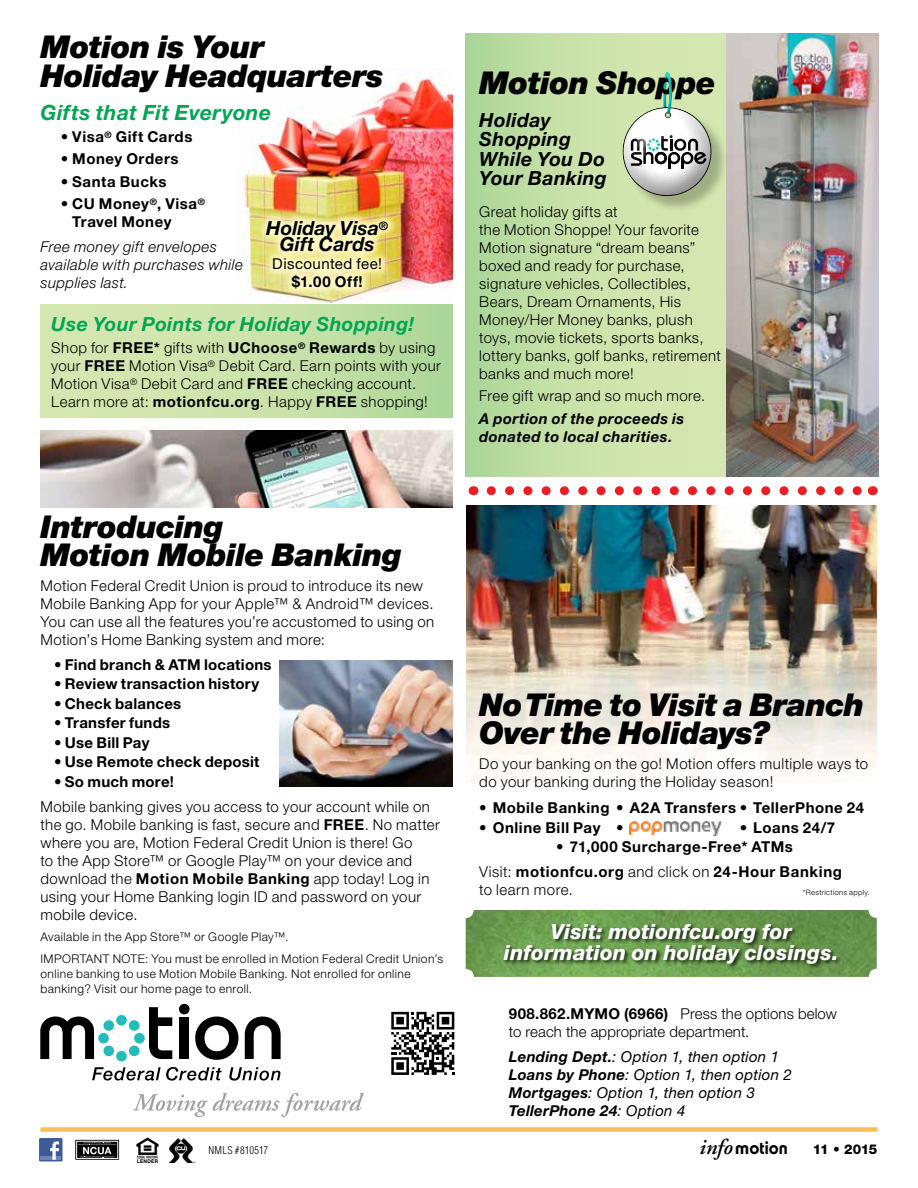
<style>
.page{position:relative;width:918px;height:1188px;background:#fff}
.page>*{position:absolute;margin:0;border:0;box-sizing:border-box;transform-origin:0 0}
.t1{font:italic 900 31.5px/28.5px "Helvetica Neue";letter-spacing:-.015em;color:#000}
.t2{font:30.15px "Logos Service P01";color:#000}
.t3{font:italic 800 21px/21px "Helvetica Neue";letter-spacing:.005em;color:#fff;text-align:center}
.t4{font:italic 700 21px "Helvetica Neue";letter-spacing:.02em;color:#00a651}
.t5{font:italic 700 19.5px/19.5px "Helvetica Neue";letter-spacing:.015em;color:#000;text-align:center}
.t6{font:italic 700 19.5px "Helvetica Neue";letter-spacing:.02em;color:#00a651}
.t7{font:600 18px "Bauhaus";letter-spacing:.005em;color:#000}
.t8{font:300 15px/18px "Helvetica Neue";letter-spacing:.03em;color:#000}
.t9{font:700 15px/18px "Helvetica Neue";letter-spacing:.03em;color:#000}
.t10{font:italic 15px/18px "Helvetica Neue";letter-spacing:.015em;color:#000}
.t11{font:300 15px/18px "Helvetica Neue";letter-spacing:.005em;color:#000}
.t12{font:italic 300 15px/18px "Helvetica Neue";letter-spacing:.03em;color:#000}
.t13{font:italic 700 15px/18px "Helvetica Neue";letter-spacing:.03em;color:#000}
.t14{font:15px "Helvetica Neue";letter-spacing:.025em;color:#000}
.t15{font:800 13.5px "Helvetica Neue";letter-spacing:-.025em;color:#000}
.t16{font:300 12px/21.8px "Helvetica Neue";letter-spacing:.035em;color:#000}
.t17{font:300 condensed 10.5px "Helvetica";letter-spacing:.02em;color:#000}
.t18{font:300 7.5px "Helvetica Neue";letter-spacing:.045em;color:#000}
.s1{font-weight:700}
.s2{font-weight:300}
.s3{font-size:34.5px}
.s4{font-family:"Adobe Garamond";font-style:italic;font-size:21.75px}
</style>
<div class="page">
<div style="left:466px;top:34px;width:261px;height:442px;background:linear-gradient(to right,#b3d99d,#ddeab5)"></div>
<div style="left:40px;top:1127px;width:838px;height:5px;background:#fdbe56"></div>
<div style="left:75px;top:1139px;width:45px;height:21px;border:1px solid #fff"></div>
<div style="left:76px;top:1141px;width:42px;height:18px;border:1px solid #fff"></div>
<svg style="left:78px;top:1142px;width:39px;height:16px"></svg>
<div style="left:39px;top:1138px;width:24px;height:23px;background:#3c5a98"></div>
<hr style="left:41px;top:1156px;width:20px;height:4px;background:#6d85b3">
<svg style="left:50px;top:1141px;width:9px;height:19px"></svg>
<svg style="left:391px;top:1012px;width:63px;height:63px"></svg>
<svg style="left:40px;top:1017px;width:54px;height:42px"></svg>
<svg style="left:149px;top:1007px;width:23px;height:52px"></svg>
<svg style="left:179px;top:1004px;width:59px;height:56px"></svg>
<svg style="left:245px;top:1017px;width:36px;height:42px"></svg>
<div style="left:98px;top:1033px;width:11px;height:11px;background:#22bcb9;border-radius:50%"></div>
<div style="left:116px;top:1051px;width:11px;height:10px;background:#22bcb9;border-radius:50%"></div>
<div style="left:134px;top:1033px;width:11px;height:11px;background:#22bcb9;border-radius:50%"></div>
<div style="left:116px;top:1015px;width:11px;height:11px;background:#22bcb9;border-radius:50%"></div>
<svg style="left:103px;top:1045px;width:11px;height:12px"></svg>
<svg style="left:128px;top:1045px;width:12px;height:12px"></svg>
<svg style="left:128px;top:1020px;width:12px;height:11px"></svg>
<svg style="left:103px;top:1020px;width:11px;height:11px"></svg>
<svg style="left:92px;top:1067px;width:130px;height:14px"></svg>
<svg style="left:229px;top:1067px;width:51px;height:14px"></svg>
<svg style="left:133px;top:1093px;width:231px;height:24px"></svg>
<img style="left:466px;top:910px;width:411px;height:67px">
<img style="left:466px;top:505px;width:411px;height:278px">
<svg style="left:491px;top:486px;width:371px;height:9px"></svg>
<img style="left:237px;top:76px;width:215px;height:229px">
<img style="left:40px;top:430px;width:412px;height:77px">
<div style="left:661px;top:69px;width:9px;height:35px;background:#d3e6af"></div>
<div style="left:40px;top:305px;width:412px;height:113px;background:linear-gradient(to right,#ddeab5,#b3d99d)"></div>
<svg style="left:257px;top:211px;width:141px;height:87px;background:#f1e8a3"></svg>
<img style="left:727px;top:34px;width:151px;height:442px">
<div style="left:502px;top:923px;width:341px;height:46px;background:#000;opacity:.75"></div>
<img style="left:630px;top:821px;width:92px;height:15px">
<img style="left:280px;top:661px;width:172px;height:125px">
<div style="left:625px;top:109px;width:103px;height:104px;background:#000;opacity:.25"></div>
<div style="left:620px;top:105px;width:93px;height:93px;background:#000;opacity:.8"></div>
<svg style="left:622px;top:71px;width:90px;height:125px"></svg>
<div style="left:664px;top:71px;width:9px;height:40px;background:#fff;opacity:.75"></div>
<div style="left:664px;top:76px;width:9px;height:40px;background:#000;opacity:.75"></div>
<h1 class="t1" style="left:40px;top:32px;width:345px">Motion is Your<br>Holiday Headquarters</h1>
<h3 class="t4" style="left:40px;top:99px;width:232px">Gifts that Fit Everyone</h3>
<p class="t9" style="left:61px;top:127px;width:133px">• Visa<sup>®</sup> Gift Cards</p>
<p class="t9" style="left:61px;top:150px;width:119px">• Money Orders</p>
<p class="t9" style="left:61px;top:172px;width:107px">• Santa Bucks</p>
<p class="t9" style="left:72px;top:194px;width:134px;text-indent:-12px">• CU Money<sup>®</sup>, Visa<sup>®<br></sup>Travel Money</p>
<p class="t12" style="left:41px;top:237px;width:204px">Free money gift envelopes available with purchases while supplies last.</p>
<h3 class="t6" style="left:51px;top:312px;width:365px">Use Your Points for Holiday Shopping!</h3>
<p class="t8" style="left:51px;top:338px;width:391px">Shop for <span class="s1">FREE*</span> gifts with <span class="s1">UChoose</span><sup>®</sup> <span class="s1">Rewards</span> by using your <span class="s1">FREE</span> Motion Visa<sup>®</sup> Debit Card. Earn points with your Motion Visa<sup>®</sup> Debit Card and <span class="s1">FREE</span> checking account.<br>Learn more at: <span class="s1">motionfcu.org</span>. Happy <span class="s1">FREE</span> shopping!</p>
<h3 class="t5" style="left:266px;top:219px;width:123px;line-height:16.5px">Holiday Visa<sup>®<br></sup>Gift Cards</h3>
<p class="t14" style="left:272px;top:255px;width:111px">Discounted fee!</p>
<p class="t9" style="left:292px;top:273px;width:73px">$1.00 Off!</p>
<h1 class="t1" style="left:40px;top:512px;width:363px">Introducing<br>Motion Mobile Banking</h1>
<p class="t8" style="left:40px;top:576px;width:395px">Motion Federal Credit Union is proud to introduce its new Mobile Banking App for your Apple™ &amp; Android™ devices.<br>You can use all the features you’re accustomed to using on Motion’s Home Banking system and more:</p>
<p class="t9" style="left:54px;top:655px;width:219px">• Find branch &amp; ATM locations</p>
<p class="t9" style="left:54px;top:675px;width:207px">• Review transaction history</p>
<p class="t9" style="left:54px;top:694px;width:129px">• Check balances</p>
<p class="t9" style="left:54px;top:714px;width:118px">• Transfer funds</p>
<p class="t9" style="left:54px;top:733px;width:97px">• Use Bill Pay</p>
<p class="t9" style="left:54px;top:753px;width:207px">• Use Remote check deposit</p>
<p class="t9" style="left:54px;top:772px;width:122px">• So much more!</p>
<p class="t8" style="left:40px;top:797px;width:401px">Mobile banking gives you access to your account while on the go. Mobile banking is fast, secure and <span class="s1">FREE</span>. No matter where you are, Motion Federal Credit Union is there! Go<br>to the App Store™ or Google Play™ on your device and download the <span class="s1">Motion Mobile Banking</span> app today! Log in using your Home Banking login ID and password on your mobile device.</p>
<p class="t16" style="left:40px;top:926px;width:404px">Available in the App Store™ or Google Play™.<br>IMPORTANT NOTE: You must be enrolled in Motion Federal Credit Union’s</p>
<p class="t16" style="left:40px;top:966px;width:372px;line-height:15px">online banking to use Motion Mobile Banking. Not enrolled for online banking? Visit our home page to enroll.</p>
<h1 class="t1" style="left:479px;top:68px;width:238px">Motion Shoppe</h1>
<h3 class="t5" style="left:479px;top:110px;width:129px;text-align:left">Holiday<br>Shopping<br>While You Do<br>Your Banking</h3>
<p class="t8" style="left:479px;top:202px;width:243px">Great holiday gifts at<br>the Motion Shoppe! Your favorite<br>Motion signature “dream beans” boxed and ready for purchase, signature vehicles, Collectibles,<br>Bears, Dream Ornaments, His<br>Money/Her Money banks, plush toys, movie tickets, sports banks, lottery banks, golf banks, retirement banks and much more!</p>
<p class="t8" style="left:479px;top:387px;width:228px">Free gift wrap and so much more.</p>
<p class="t13" style="left:479px;top:409px;width:207px">A portion of the proceeds is donated to local charities.</p>
<h1 class="t1" style="left:479px;top:690px;width:387px">No Time to Visit a Branch<br>Over the Holidays?</h1>
<p class="t8" style="left:479px;top:754px;width:391px">Do your banking on the go! Motion offers multiple ways to do your banking during the Holiday season!</p>
<p class="t9" style="left:479px;top:799px;width:386px">• Mobile Banking • A2A Transfers • TellerPhone 24</p>
<p class="t9" style="left:479px;top:818px;width:123px">• Online Bill Pay</p>
<p class="t9" style="left:616px;top:818px;width:9px">•</p>
<p class="t9" style="left:740px;top:818px;width:97px">• Loans 24/7</p>
<p class="t9" style="left:479px;top:834px;width:364px;line-height:24.8px;text-indent:77px">• 71,000 Surcharge-Free* ATMs<br><span class="s2">Visit:</span> motionfcu.org <span class="s2">and click on</span> 24-Hour Banking</p>
<p class="t8" style="left:479px;top:880px;width:95px">to learn more.</p>
<p class="t18" style="left:803px;top:888px;width:69px">*Restrictions apply.</p>
<h3 class="t3" style="left:504px;top:921px;width:336px">Visit: motionfcu.org for information on holiday closings.</h3>
<p class="t11" style="left:509px;top:1005px;width:329px"><span class="s1">908.862.MYMO (6966)</span> Press the options below to reach the appropriate department.</p>
<p class="t10" style="left:509px;top:1047px;width:285px"><span class="s1">Lending Dept.</span>: Option 1, then option 1<br><span class="s1">Loans by Phone</span>: Option 1, then option 2<br><span class="s1">Mortgages</span>: Option 1, then option 3<br><span class="s1">TellerPhone 24</span>: Option 4</p>
<h2 class="t2" style="left:137px;top:1134px;width:61px">P <span class="s3">}</span></h2>
<p class="t17" style="left:208px;top:1144px;width:61px">NMLS #810517</p>
<p class="t7" style="left:699px;top:1137px;width:91px"><span class="s4">info</span> motion</p>
<p class="t15" style="left:813px;top:1141px;width:66px">11 • 2015</p>
</div>
